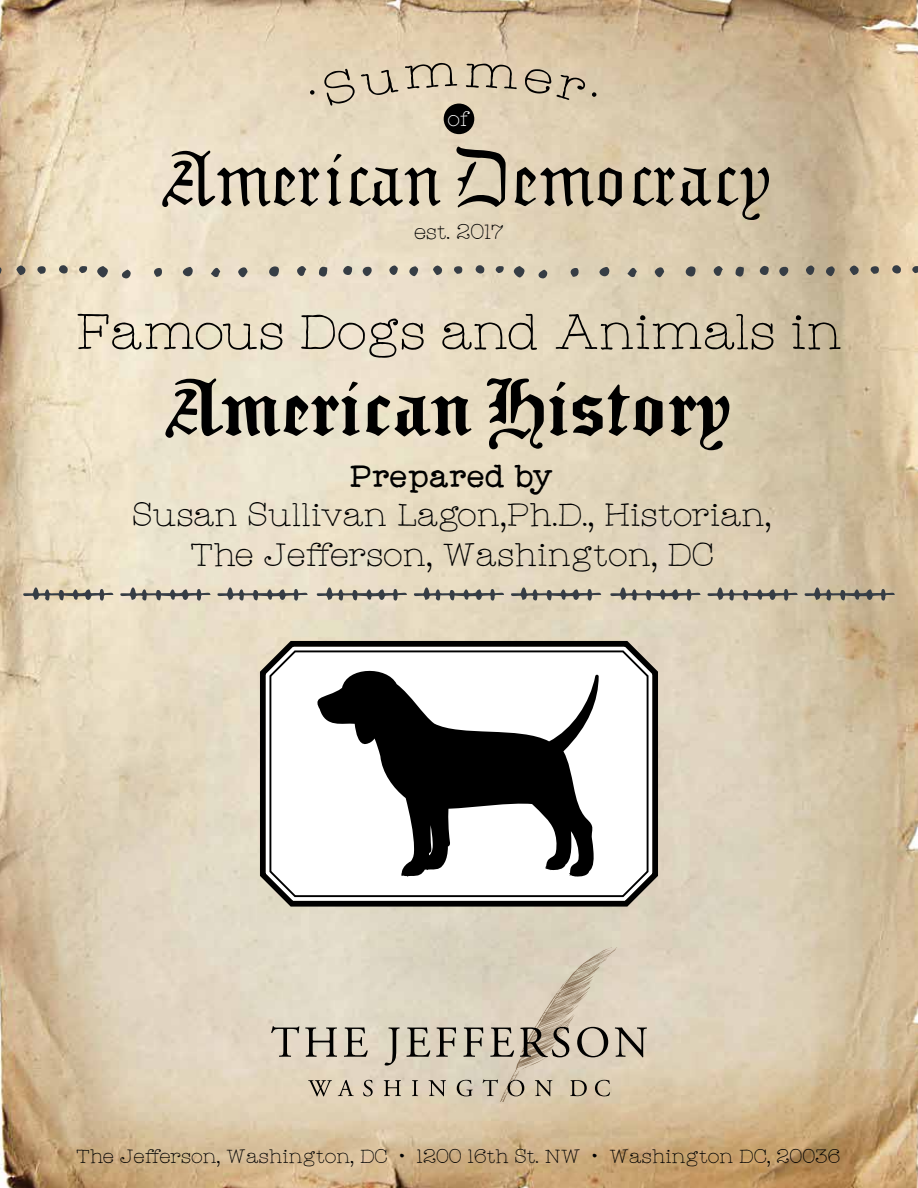
<style>
.page{position:relative;width:918px;height:1188px;background:#fff}
.page>*{position:absolute;margin:0;border:0;box-sizing:border-box;transform-origin:0 0}
.t1{font:800 84.45px "Sabbath Black OT";color:#000}
.t2{font:81.6px "Sabbath Black OT";color:#000}
.t3{font:300 50.1px "Catalina Typewriter";color:#000}
.t4{font:300 32.7px/39.3px "Catalina Typewriter";color:#000;text-align:center}
.t5{font:700 32.7px "Catalina Typewriter";letter-spacing:-.01em;color:#000}
.t6{font:300 20.85px "Catalina Typewriter";color:#000}
.t7{font:300 20.85px "Catalina Typewriter";color:#fff}
.t8{font:300 19.5px "Catalina Typewriter";color:#000}
</style>
<div class="page">
<img style="left:0;top:0;width:918px;height:1188px">
<div style="left:444px;top:104px;width:30px;height:30px;background:#000;border-radius:50%"></div>
<svg style="left:310px;top:90px;width:5px;height:5px"></svg>
<svg style="left:255px;top:636px;width:408px;height:276px"></svg>
<div style="left:269px;top:650px;width:380px;height:247px;border:2px solid #000;border-radius:25px"></div>
<svg style="left:317px;top:666px;width:282px;height:211px"></svg>
<svg style="left:805px;top:587px;width:90px;height:14px"></svg>
<svg style="left:707px;top:587px;width:91px;height:14px"></svg>
<svg style="left:610px;top:587px;width:91px;height:14px"></svg>
<svg style="left:511px;top:587px;width:90px;height:14px"></svg>
<svg style="left:414px;top:587px;width:90px;height:14px"></svg>
<svg style="left:317px;top:587px;width:90px;height:14px"></svg>
<svg style="left:217px;top:587px;width:91px;height:14px"></svg>
<svg style="left:120px;top:587px;width:90px;height:14px"></svg>
<svg style="left:23px;top:587px;width:90px;height:14px"></svg>
<svg style="left:97px;top:266px;width:12px;height:12px"></svg>
<svg style="left:269px;top:266px;width:10px;height:11px"></svg>
<svg style="left:183px;top:267px;width:10px;height:9px"></svg>
<svg style="left:319px;top:266px;width:9px;height:11px"></svg>
<svg style="left:238px;top:267px;width:10px;height:11px"></svg>
<svg style="left:409px;top:266px;width:10px;height:10px"></svg>
<svg style="left:363px;top:267px;width:9px;height:10px"></svg>
<svg style="left:432px;top:265px;width:11px;height:10px"></svg>
<svg style="left:297px;top:265px;width:9px;height:12px"></svg>
<div style="left:343px;top:266px;width:9px;height:9px;background:#363d45;border-radius:4px"></div>
<svg style="left:211px;top:266px;width:9px;height:12px"></svg>
<svg style="left:121px;top:269px;width:10px;height:10px"></svg>
<svg style="left:389px;top:265px;width:9px;height:10px"></svg>
<svg style="left:154px;top:268px;width:8px;height:9px"></svg>
<svg style="left:475px;top:265px;width:10px;height:9px"></svg>
<div style="left:454px;top:266px;width:8px;height:8px;background:#363d45;border-radius:4px"></div>
<svg style="left:495px;top:265px;width:9px;height:8px"></svg>
<svg style="left:0;top:266px;width:2px;height:10px"></svg>
<svg style="left:16px;top:265px;width:10px;height:10px"></svg>
<svg style="left:59px;top:265px;width:9px;height:9px"></svg>
<div style="left:37px;top:266px;width:9px;height:8px;background:#363d45;border-radius:4px"></div>
<svg style="left:79px;top:265px;width:8px;height:8px"></svg>
<svg style="left:514px;top:266px;width:11px;height:12px"></svg>
<svg style="left:686px;top:266px;width:10px;height:11px"></svg>
<svg style="left:599px;top:267px;width:11px;height:9px"></svg>
<svg style="left:735px;top:266px;width:9px;height:11px"></svg>
<svg style="left:655px;top:267px;width:9px;height:11px"></svg>
<svg style="left:826px;top:266px;width:9px;height:10px"></svg>
<svg style="left:779px;top:267px;width:10px;height:10px"></svg>
<svg style="left:849px;top:265px;width:10px;height:10px"></svg>
<svg style="left:713px;top:265px;width:10px;height:12px"></svg>
<div style="left:760px;top:266px;width:9px;height:9px;background:#363d45;border-radius:4px"></div>
<svg style="left:627px;top:266px;width:10px;height:12px"></svg>
<svg style="left:538px;top:269px;width:10px;height:10px"></svg>
<svg style="left:806px;top:265px;width:8px;height:10px"></svg>
<svg style="left:570px;top:268px;width:9px;height:9px"></svg>
<svg style="left:892px;top:265px;width:9px;height:9px"></svg>
<div style="left:870px;top:266px;width:9px;height:8px;background:#363d45;border-radius:4px"></div>
<svg style="left:912px;top:265px;width:6px;height:8px"></svg>
<svg style="left:308px;top:1080px;width:24px;height:16px"></svg>
<svg style="left:338px;top:1080px;width:16px;height:16px"></svg>
<svg style="left:363px;top:1080px;width:10px;height:16px"></svg>
<svg style="left:384px;top:1080px;width:17px;height:16px"></svg>
<svg style="left:271px;top:1026px;width:28px;height:31px"></svg>
<svg style="left:305px;top:1027px;width:32px;height:30px"></svg>
<svg style="left:344px;top:1027px;width:24px;height:30px"></svg>
<svg style="left:385px;top:1027px;width:15px;height:39px"></svg>
<svg style="left:407px;top:947px;width:240px;height:154px"></svg>
<div style="left:321px;top:67px;width:78px;height:40px;background:#e5d6ba"></div>
<svg style="left:405px;top:62px;width:52px;height:27px"></svg>
<svg style="left:465px;top:62px;width:131px;height:41px"></svg>
<p class="t7" style="left:447px;top:106px;width:25px">of</p>
<h2 class="t2" style="left:159px;top:141px;width:614px">American Democracy</h2>
<p class="t6" style="left:414px;top:219px;width:91px">est. 2017</p>
<h3 class="t3" style="left:76px;top:303px;width:768px">Famous Dogs and Animals in</h3>
<h1 class="t1" style="left:164px;top:369px;width:569px">American History</h1>
<p class="t5" style="left:350px;top:457px;width:206px">Prepared by</p>
<p class="t4" style="left:133px;top:495px;width:640px">Susan Sullivan Lagon,Ph.D., Historian,<br>The Jefferson, Washington, DC</p>
<p class="t8" style="left:76px;top:1145px;width:766px">The Jefferson, Washington, DC • 1200 16th St. NW • Washington DC, 20036</p>
</div>
